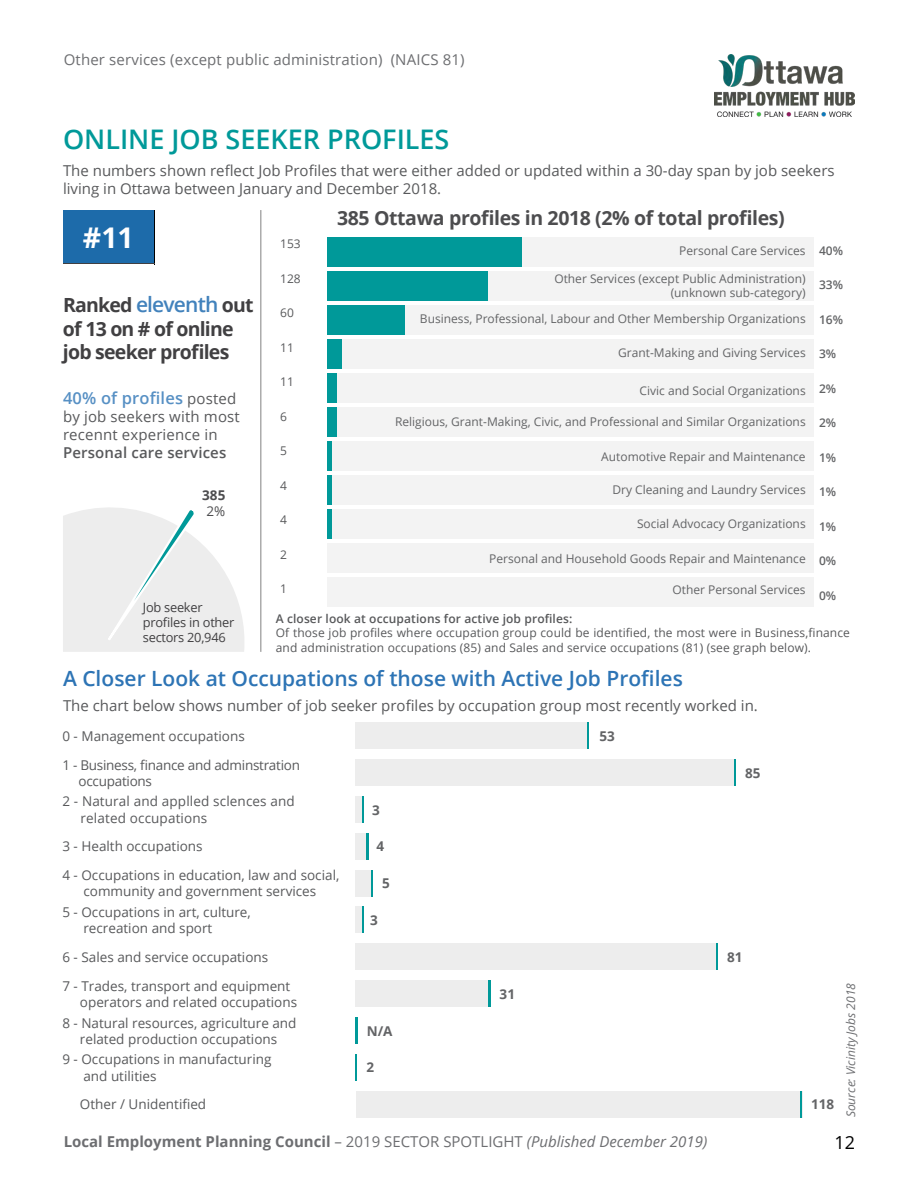
<style>
.page{position:relative;width:918px;height:1188px;background:#fff}
.page>*{position:absolute;margin:0;border:0;box-sizing:border-box;transform-origin:0 0}
.t1{font:700 28.5px "Open Sans";color:#fff}
.t2{font:600 27px "Open Sans";color:#099}
.t3{font:600 21px "Open Sans";color:#2d74b5}
.t4{font:700 19.5px/23.4px "Open Sans";letter-spacing:-.04em;color:#414042}
.t5{font:700 19.5px "Open Sans";letter-spacing:-.02em;color:#4d4d4f}
.t6{font:18px "Open Sans";color:#000}
.t7{font:600 16.5px "Open Sans";letter-spacing:.01em;color:#5790c4}
.t8{font:15px/18px "Open Sans";color:#58595b}
.t9{font:700 15px "Open Sans";color:#6d6e71}
.t10{font:15px "Open Sans";letter-spacing:.01em;color:#6d6e71}
.t11{font:600 15px "Open Sans";letter-spacing:.01em;color:#58595b}
.t12{font:13.5px/16.2px "Open Sans";color:#58595b}
.t13{font:13.5px/16.2px "Open Sans";letter-spacing:-.02em;color:#58595b}
.t14{font:700 13.5px "Open Sans";color:#636466}
.t15{font:700 13.5px "Open Sans";color:#4d4d4f}
.t16{font:13.5px "Open Sans";color:#4d4d4f}
.t17{font:12.9px/15.5px "Open Sans";letter-spacing:-.02em;color:#414042}
.t18{font:12px/14.4px "Open Sans";color:#636466;text-align:right}
.t19{font:12px/14.4px "Open Sans";letter-spacing:.01em;color:#58595b}
.t20{font:600 12px "Open Sans";letter-spacing:.01em;color:#58595b}
.t21{font:600 12px "Open Sans";color:#636466}
.t22{font:italic 12px "Open Sans";color:#6d6e71}
.s1{font-weight:600;font-size:21px;color:#4282bc}
.s2{font-weight:400;font-size:15px;color:#58595b}
.s3{font-weight:400}
.s4{font-weight:400;font-style:italic}
</style>
<div class="page">
<img style="left:715px;top:54px;width:140px;height:62px">
<hr style="left:261px;top:210px;width:1px;height:442px;background:#000">
<svg style="left:63px;top:507px;width:181px;height:145px"></svg>
<div style="left:63px;top:210px;width:91px;height:53px;background:#1d6baa"></div>
<hr style="left:154px;top:210px;width:1px;height:54px;background:#000">
<hr style="left:63px;top:263px;width:92px;height:1px;background:#414042">
<div style="left:327px;top:305px;width:486px;height:30px;background:#f3f3f3"></div>
<div style="left:327px;top:305px;width:78px;height:30px;background:#099"></div>
<div style="left:327px;top:339px;width:486px;height:29px;background:#f3f3f3"></div>
<div style="left:327px;top:339px;width:14px;height:29px;background:#099"></div>
<div style="left:327px;top:373px;width:486px;height:29px;background:#f3f3f3"></div>
<div style="left:327px;top:373px;width:10px;height:29px;background:#099"></div>
<div style="left:327px;top:407px;width:486px;height:29px;background:#f3f3f3"></div>
<div style="left:327px;top:407px;width:10px;height:29px;background:#099"></div>
<div style="left:327px;top:441px;width:486px;height:29px;background:#f3f3f3"></div>
<div style="left:327px;top:441px;width:5px;height:29px;background:#099"></div>
<div style="left:327px;top:475px;width:486px;height:29px;background:#f3f3f3"></div>
<div style="left:327px;top:475px;width:5px;height:29px;background:#099"></div>
<div style="left:327px;top:509px;width:486px;height:29px;background:#f3f3f3"></div>
<div style="left:327px;top:509px;width:5px;height:29px;background:#099"></div>
<div style="left:327px;top:271px;width:486px;height:30px;background:#f3f3f3"></div>
<div style="left:327px;top:271px;width:160px;height:30px;background:#099"></div>
<div style="left:327px;top:237px;width:486px;height:30px;background:#f3f3f3"></div>
<div style="left:327px;top:237px;width:194px;height:30px;background:#099"></div>
<div style="left:327px;top:543px;width:486px;height:29px;background:#f3f3f3"></div>
<div style="left:327px;top:577px;width:486px;height:29px;background:#f3f3f3"></div>
<div style="left:355px;top:722px;width:234px;height:27px;background:#ededed"></div>
<hr style="left:587px;top:722px;width:2px;height:27px;background:#099">
<div style="left:355px;top:833px;width:12px;height:26px;background:#ededed"></div>
<hr style="left:366px;top:833px;width:2px;height:26px;background:#099">
<div style="left:355px;top:759px;width:380px;height:27px;background:#ededed"></div>
<hr style="left:734px;top:759px;width:2px;height:27px;background:#099">
<div style="left:355px;top:870px;width:16px;height:26px;background:#ededed"></div>
<hr style="left:371px;top:870px;width:2px;height:26px;background:#099">
<div style="left:355px;top:796px;width:7px;height:27px;background:#ededed"></div>
<hr style="left:362px;top:796px;width:2px;height:27px;background:#099">
<div style="left:355px;top:907px;width:7px;height:26px;background:#ededed"></div>
<hr style="left:362px;top:907px;width:2px;height:26px;background:#099">
<div style="left:355px;top:944px;width:363px;height:26px;background:#ededed"></div>
<hr style="left:716px;top:943px;width:2px;height:27px;background:#099">
<div style="left:355px;top:980px;width:134px;height:27px;background:#ededed"></div>
<hr style="left:488px;top:980px;width:2px;height:27px;background:#099">
<div style="left:356px;top:1091px;width:446px;height:26px;background:#ededed"></div>
<hr style="left:800px;top:1091px;width:2px;height:26px;background:#099">
<hr style="left:355px;top:1017px;width:2px;height:27px;background:#099">
<hr style="left:355px;top:1054px;width:2px;height:26px;background:#099">
<p class="t10" style="left:64px;top:50px;width:402px">Other services (except public administration) (NAICS 81)</p>
<h2 class="t2" style="left:63px;top:120px;width:388px">ONLINE JOB SEEKER PROFILES</h2>
<p class="t8" style="left:63px;top:161px;width:773px">The numbers shown reflect Job Profiles that were either added or updated within a 30-day span by job seekers living in Ottawa between January and December 2018.</p>
<h1 class="t1" style="left:83px;top:217px;width:52px">#11</h1>
<h3 class="t4" style="left:63px;top:293px;width:192px">Ranked <span class="s1">eleventh</span> out of 13 on # of online job seeker profiles</h3>
<h3 class="t7" style="left:63px;top:386px;width:175px">40% of profiles <span class="s2">posted</span></h3>
<p class="t8" style="left:63px;top:407px;width:178px">by job seekers with most recennt experience in</p>
<p class="t11" style="left:63px;top:442px;width:165px">Personal care services</p>
<p class="t15" style="left:202px;top:486px;width:25px">385</p>
<p class="t16" style="left:207px;top:502px;width:20px">2%</p>
<p class="t17" style="left:143px;top:599px;width:93px">Job seeker profiles in other sectors 20,946</p>
<p class="t19" style="left:280px;top:237px;width:22px">153</p>
<p class="t19" style="left:280px;top:271px;width:22px">128</p>
<p class="t19" style="left:280px;top:306px;width:15px">60</p>
<p class="t19" style="left:280px;top:340px;width:15px">11</p>
<p class="t19" style="left:280px;top:375px;width:15px">11</p>
<p class="t19" style="left:280px;top:409px;width:8px">6</p>
<p class="t19" style="left:280px;top:444px;width:8px">5</p>
<p class="t19" style="left:280px;top:478px;width:8px">4</p>
<p class="t19" style="left:280px;top:513px;width:8px">4</p>
<p class="t19" style="left:280px;top:547px;width:8px">2</p>
<p class="t19" style="left:280px;top:582px;width:8px">1</p>
<h3 class="t5" style="left:337px;top:204px;width:449px">385 Ottawa profiles in 2018 (2% of total profiles)</h3>
<p class="t18" style="left:679px;top:243px;width:128px">Personal Care Services</p>
<p class="t18" style="left:554px;top:271px;width:253px">Other Services (except Public Administration) (unknown sub-category)</p>
<p class="t18" style="left:420px;top:311px;width:387px">Business, Professional, Labour and Other Membership Organizations</p>
<p class="t18" style="left:618px;top:346px;width:189px">Grant-Making and Giving Services</p>
<p class="t18" style="left:640px;top:383px;width:168px">Civic and Social Organizations</p>
<p class="t18" style="left:395px;top:415px;width:412px">Religious, Grant-Making, Civic, and Professional and Similar Organizations</p>
<p class="t18" style="left:601px;top:449px;width:206px">Automotive Repair and Maintenance</p>
<p class="t18" style="left:612px;top:482px;width:195px">Dry Cleaning and Laundry Services</p>
<p class="t18" style="left:637px;top:517px;width:170px">Social Advocacy Organizations</p>
<p class="t18" style="left:489px;top:551px;width:318px">Personal and Household Goods Repair and Maintenance</p>
<p class="t18" style="left:673px;top:583px;width:135px">Other Personal Services</p>
<p class="t21" style="left:819px;top:242px;width:26px">40%</p>
<p class="t21" style="left:819px;top:276px;width:26px">33%</p>
<p class="t21" style="left:819px;top:311px;width:26px">16%</p>
<p class="t21" style="left:819px;top:345px;width:19px">3%</p>
<p class="t21" style="left:819px;top:380px;width:19px">2%</p>
<p class="t21" style="left:819px;top:414px;width:19px">2%</p>
<p class="t21" style="left:819px;top:449px;width:19px">1%</p>
<p class="t21" style="left:819px;top:483px;width:19px">1%</p>
<p class="t21" style="left:819px;top:518px;width:19px">1%</p>
<p class="t21" style="left:819px;top:552px;width:19px">0%</p>
<p class="t21" style="left:819px;top:587px;width:19px">0%</p>
<p class="t20" style="left:276px;top:610px;width:298px">A closer look at occupations for active job profiles:</p>
<p class="t19" style="left:276px;top:626px;width:576px">Of those job profiles where occupation group could be identified, the most were in Business,finance and administration occupations (85) and Sales and service occupations (81) (see graph below).</p>
<h3 class="t3" style="left:63px;top:664px;width:621px">A Closer Look at Occupations of those with Active Job Profiles</h3>
<p class="t8" style="left:63px;top:697px;width:696px">The chart below shows number of job seeker profiles by occupation group most recently worked in.</p>
<p class="t12" style="left:62px;top:728px;width:184px">0 - Management occupations</p>
<p class="t13" style="left:79px;top:756px;width:223px;text-indent:-16px">1 - Business, finance and adminstration occupations</p>
<p class="t12" style="left:81px;top:793px;width:216px;text-indent:-18px">2 - Natural and applled sclences and related occupations</p>
<p class="t12" style="left:62px;top:838px;width:142px">3 - Health occupations</p>
<p class="t12" style="left:62px;top:867px;width:279px;text-align:center">4 - Occupations in education, law and social, community and government services</p>
<p class="t12" style="left:83px;top:904px;width:169px;text-indent:-21px">5 - Occupations in art, culture, recreation and sport</p>
<p class="t12" style="left:62px;top:942px;width:229px;line-height:28.8px">6 - Sales and service occupations<br>7 - Trades, transport and equipment</p>
<p class="t12" style="left:62px;top:991px;width:236px;line-height:20.7px;text-align:right">operators and related occupations<br>8 - Natural resources, agriculture and</p>
<p class="t12" style="left:62px;top:1028px;width:216px;line-height:20.7px;text-indent:18px">related production occupations<br>9 - Occupations in manufacturing</p>
<p class="t12" style="left:80px;top:1061px;width:128px;line-height:28.8px">and utilities<br>Other / Unidentified</p>
<p class="t14" style="left:372px;top:800px;width:9px">3</p>
<p class="t14" style="left:377px;top:837px;width:9px">4</p>
<p class="t14" style="left:382px;top:874px;width:9px">5</p>
<p class="t14" style="left:370px;top:911px;width:9px">3</p>
<p class="t14" style="left:367px;top:1021px;width:27px">N/A</p>
<p class="t14" style="left:367px;top:1058px;width:9px">2</p>
<p class="t14" style="left:599px;top:726px;width:17px">53</p>
<p class="t14" style="left:500px;top:984px;width:17px">31</p>
<p class="t14" style="left:745px;top:763px;width:17px">85</p>
<p class="t14" style="left:727px;top:947px;width:17px">81</p>
<p class="t14" style="left:811px;top:1095px;width:25px">118</p>
<p class="t22" style="left:842px;top:1117px;width:136px;rotate:-90deg">Source: Vicinity Jobs 2018</p>
<p class="t9" style="left:64px;top:1131px;width:645px">Local Employment Planning Council <span class="s3">– 2019 SECTOR SPOTLIGHT</span> <span class="s4">(Published December 2019)</span></p>
<h3 class="t6" style="left:834px;top:1130px;width:22px">12</h3>
</div>
